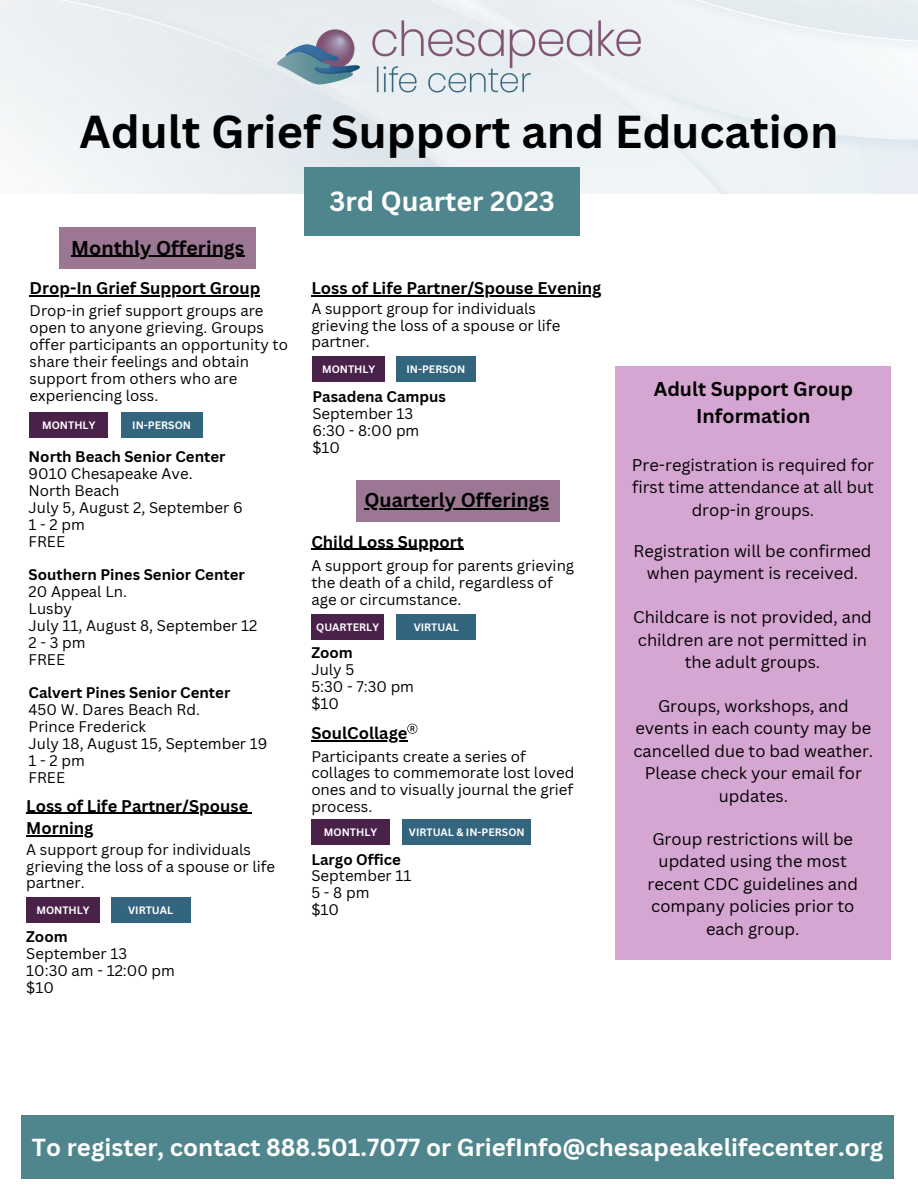
<style>
.page{position:relative;width:918px;height:1188px;background:#fff}
.page>*{position:absolute;margin:0;border:0;box-sizing:border-box;transform-origin:0 0}
.t1{font:700 45px "Canva Sans";color:#000}
.t2{font:700 27px "Canva Sans";color:#fff}
.t3{font:700 24px "Canva Sans";color:#fff}
.t4{font:700 19.5px/27px "Canva Sans";color:#000;text-align:center}
.t5{font:16.5px/22.5px "Canva Sans";color:#000;text-align:center}
.t6{font:700 16.5px "Canva Sans";color:#000}
.t7{font:15px/16.8px "Canva Sans";color:#000}
.t8{font:700 15px "Canva Sans";color:#000}
.t9{font:700 10.5px "Canva Sans";color:#fff}
</style>
<div class="page">
<img style="left:0;top:0;width:918px;height:193px">
<img style="left:273px;top:9px;width:372px;height:95px">
<div style="left:305px;top:167px;width:275px;height:69px;background:#4f868e"></div>
<div style="left:616px;top:367px;width:275px;height:593px;background:#d6a6d3"></div>
<div style="left:21px;top:1115px;width:873px;height:64px;background:#4f868e"></div>
<div style="left:59px;top:227px;width:197px;height:42px;background:#9b7793"></div>
<hr style="left:71px;top:256px;width:174px;height:1px;background:#000">
<div style="left:396px;top:357px;width:79px;height:25px;background:#34657f"></div>
<hr style="left:311px;top:295px;width:291px;height:1px;background:#000">
<div style="left:312px;top:357px;width:72px;height:25px;background:#4a2149"></div>
<div style="left:111px;top:897px;width:79px;height:26px;background:#34657f"></div>
<hr style="left:26px;top:813px;width:222px;height:1px;background:#000">
<hr style="left:26px;top:835px;width:68px;height:1px;background:#000">
<div style="left:26px;top:897px;width:73px;height:26px;background:#4a2149"></div>
<svg style="left:407px;top:724px;width:10px;height:10px"></svg>
<div style="left:403px;top:819px;width:128px;height:25px;background:#34657f"></div>
<hr style="left:311px;top:740px;width:97px;height:1px;background:#000">
<div style="left:311px;top:819px;width:79px;height:25px;background:#4a2149"></div>
<div style="left:121px;top:412px;width:81px;height:25px;background:#34657f"></div>
<div style="left:30px;top:412px;width:78px;height:26px;background:#4a2149"></div>
<hr style="left:30px;top:295px;width:230px;height:1px;background:#000">
<div style="left:356px;top:480px;width:203px;height:41px;background:#9b7793"></div>
<hr style="left:364px;top:508px;width:185px;height:1px;background:#000">
<div style="left:396px;top:614px;width:80px;height:25px;background:#34657f"></div>
<hr style="left:311px;top:549px;width:153px;height:1px;background:#000">
<div style="left:311px;top:614px;width:72px;height:25px;background:#4a2149"></div>
<p class="t1" style="left:79px;top:100px;width:761px">Adult Grief Support and Education</p>
<p class="t4" style="left:71px;top:233px;width:175px">Monthly Offerings</p>
<p class="t6" style="left:30px;top:277px;width:232px">Drop-In Grief Support Group</p>
<p class="t7" style="left:30px;top:302px;width:260px">Drop-in grief support groups are open to anyone grieving. Groups offer participants an opportunity to share their feelings and obtain support from others who are experiencing loss.</p>
<p class="t9" style="left:42px;top:418px;width:55px">MONTHLY</p>
<p class="t9" style="left:132px;top:418px;width:60px">IN-PERSON</p>
<p class="t8" style="left:29px;top:446px;width:198px">North Beach Senior Center</p>
<p class="t7" style="left:29px;top:465px;width:166px">9010 Chesapeake Ave.</p>
<p class="t7" style="left:29px;top:482px;width:92px">North Beach</p>
<p class="t7" style="left:29px;top:499px;width:216px">July 5, August 2, September 6</p>
<p class="t7" style="left:29px;top:515px;width:58px">1-2pm</p>
<p class="t7" style="left:29px;top:532px;width:38px">FREE</p>
<p class="t8" style="left:29px;top:564px;width:218px">Southern Pines Senior Center</p>
<p class="t7" style="left:29px;top:583px;width:100px">20 Appeal Ln.</p>
<p class="t7" style="left:29px;top:600px;width:45px">Lusby</p>
<p class="t7" style="left:29px;top:617px;width:230px">July 11, August 8, September 12</p>
<p class="t7" style="left:29px;top:634px;width:59px">2-3pm</p>
<p class="t7" style="left:29px;top:650px;width:38px">FREE</p>
<p class="t8" style="left:29px;top:682px;width:203px">Calvert Pines Senior Center</p>
<p class="t7" style="left:29px;top:701px;width:173px">450 W. Dares Beach Rd.</p>
<p class="t7" style="left:29px;top:718px;width:119px">Prince Frederick</p>
<p class="t7" style="left:29px;top:735px;width:240px">July 18, August 15, September 19</p>
<p class="t7" style="left:29px;top:752px;width:58px">1-2pm</p>
<p class="t7" style="left:29px;top:769px;width:38px">FREE</p>
<p class="t6" style="left:26px;top:794px;width:224px">Loss of Life Partner/Spouse</p>
<p class="t6" style="left:26px;top:816px;width:69px">Morning</p>
<p class="t7" style="left:26px;top:840px;width:250px">A support group for individuals grieving the loss of a spouse or life partner.</p>
<p class="t8" style="left:26px;top:926px;width:43px">Zoom</p>
<p class="t7" style="left:26px;top:945px;width:102px">September 13</p>
<p class="t7" style="left:26px;top:962px;width:150px">10:30 am - 12:00 pm</p>
<p class="t7" style="left:26px;top:978px;width:29px">$10</p>
<p class="t9" style="left:36px;top:903px;width:55px">MONTHLY</p>
<p class="t9" style="left:128px;top:903px;width:47px">VIRTUAL</p>
<p class="t2" style="left:330px;top:182px;width:227px">3rd Quarter 2023</p>
<p class="t6" style="left:311px;top:277px;width:292px">Loss of Life Partner/Spouse Evening</p>
<p class="t7" style="left:311px;top:300px;width:250px">A support group for individuals grieving the loss of a spouse or life partner.</p>
<p class="t8" style="left:312px;top:386px;width:135px">Pasadena Campus</p>
<p class="t7" style="left:312px;top:405px;width:102px">September 13</p>
<p class="t7" style="left:312px;top:422px;width:108px">6:30 - 8:00 pm</p>
<p class="t7" style="left:312px;top:439px;width:29px">$10</p>
<p class="t9" style="left:322px;top:362px;width:55px">MONTHLY</p>
<p class="t9" style="left:406px;top:362px;width:60px">IN-PERSON</p>
<p class="t4" style="left:364px;top:486px;width:186px">Quarterly Offerings</p>
<p class="t6" style="left:311px;top:530px;width:154px">Child Loss Support</p>
<p class="t7" style="left:311px;top:557px;width:264px">A support group for parents grieving the death of a child, regardless of age or circumstance.</p>
<p class="t8" style="left:311px;top:642px;width:43px">Zoom</p>
<p class="t7" style="left:311px;top:661px;width:44px">July 5</p>
<p class="t7" style="left:311px;top:678px;width:104px">5:30 - 7:30 pm</p>
<p class="t7" style="left:311px;top:695px;width:29px">$10</p>
<p class="t9" style="left:316px;top:619px;width:64px">QUARTERLY</p>
<p class="t9" style="left:414px;top:619px;width:47px">VIRTUAL</p>
<p class="t6" style="left:311px;top:721px;width:98px">SoulCollage</p>
<p class="t7" style="left:311px;top:747px;width:265px">Participants create a series of collages to commemorate lost loved ones and to visually journal the grief process.</p>
<p class="t8" style="left:311px;top:848px;width:91px">Largo Office</p>
<p class="t7" style="left:311px;top:867px;width:102px">September 11</p>
<p class="t7" style="left:311px;top:884px;width:60px">5-8pm</p>
<p class="t7" style="left:311px;top:901px;width:29px">$10</p>
<p class="t9" style="left:324px;top:825px;width:55px">MONTHLY</p>
<p class="t9" style="left:409px;top:825px;width:117px">VIRTUAL &amp; IN-PERSON</p>
<p class="t4" style="left:654px;top:375px;width:201px">Adult Support Group<br>Information</p>
<p class="t5" style="left:632px;top:453px;width:244px">Pre-registration is required for first time attendance at all but drop-in groups.</p>
<p class="t5" style="left:634px;top:539px;width:240px">Registration will be confirmed when payment is received.</p>
<p class="t5" style="left:633px;top:606px;width:240px">Childcare is not provided, and children are not permitted in the adult groups.</p>
<p class="t5" style="left:633px;top:694px;width:241px">Groups, workshops, and events in each county may be cancelled due to bad weather.<br>Please check your email for updates.</p>
<p class="t5" style="left:648px;top:827px;width:212px">Group restrictions will be updated using the most recent CDC guidelines and company policies prior to each group.</p>
<p class="t3" style="left:32px;top:1130px;width:853px">To register, contact 888.501.7077 or GriefInfo@chesapeakelifecenter.org</p>
</div>
